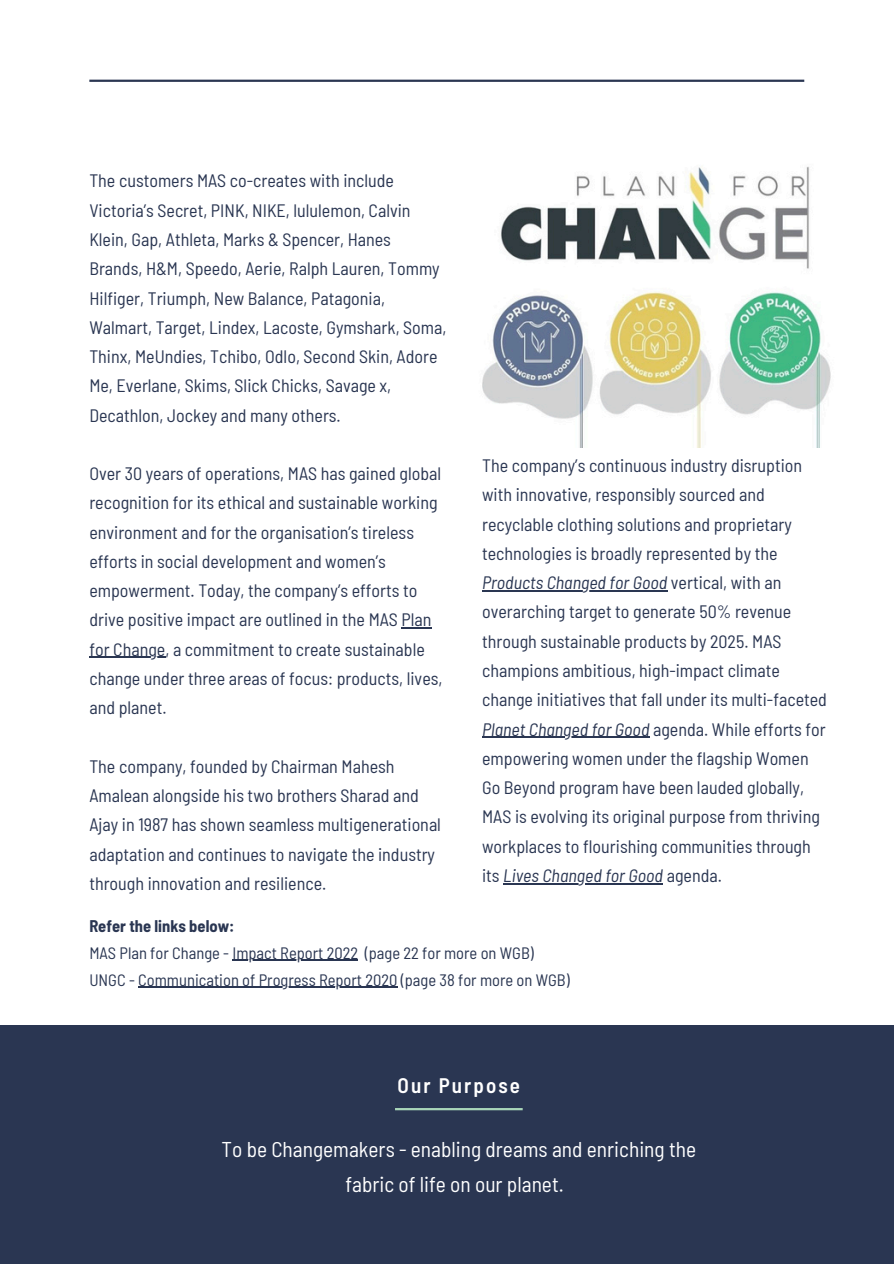
<style>
.page{position:relative;width:894px;height:1264px;background:#fff}
.page>*{position:absolute;margin:0;border:0;box-sizing:border-box;transform-origin:0 0}
.t1{font:semi-condensed 21.3px/35px "Barlow";color:#fff;text-align:center}
.t2{font:600 semi-condensed 21px "Barlow";letter-spacing:.095em;color:#fff}
.t3{font:semi-condensed 18px/29.2px "Barlow";color:#2a3652}
.t4{font:semi-condensed 16.5px/27px "Barlow";color:#2a3652}
.t5{font:700 semi-condensed 16.5px "Barlow";color:#2a3652}
.s1{font-style:italic}
</style>
<div class="page">
<div style="left:0;top:1025px;width:893px;height:238px;background:#2a3652"></div>
<img style="left:482px;top:166px;width:349px;height:281px">
<hr style="left:401px;top:627px;width:30px;height:1px;background:#2a3652">
<hr style="left:89px;top:657px;width:76px;height:1px;background:#2a3652">
<hr style="left:482px;top:590px;width:185px;height:1px;background:#2a3652">
<hr style="left:482px;top:736px;width:167px;height:1px;background:#2a3652">
<hr style="left:503px;top:883px;width:160px;height:1px;background:#2a3652">
<hr style="left:395px;top:1107px;width:127px;height:3px;background:#a9d6b9">
<hr style="left:89px;top:80px;width:715px;height:2px;background:#2a3652">
<hr style="left:232px;top:959px;width:126px;height:1px;background:#2a3652">
<hr style="left:138px;top:986px;width:259px;height:1px;background:#2a3652">
<p class="t3" style="left:89px;top:166px;width:358px">The customers MAS co-creates with include Victoria’s Secret, PINK, NIKE, lululemon, Calvin Klein, Gap, Athleta, Marks &amp; Spencer, Hanes Brands, H&amp;M, Speedo, Aerie, Ralph Lauren, Tommy Hilfiger, Triumph, New Balance, Patagonia, Walmart, Target, Lindex, Lacoste, Gymshark, Soma, Thinx, MeUndies, Tchibo, Odlo, Second Skin, Adore Me, Everlane, Skims, Slick Chicks, Savage x, Decathlon, Jockey and many others.</p>
<p class="t3" style="left:89px;top:458px;width:353px">Over 30 years of operations, MAS has gained global recognition for its ethical and sustainable working environment and for the organisation’s tireless efforts in social development and women’s empowerment. Today, the company’s efforts to drive positive impact are outlined in the MAS Plan</p>
<p class="t3" style="left:89px;top:634px;width:354px">for Change, a commitment to create sustainable change under three areas of focus: products, lives, and planet.</p>
<p class="t3" style="left:89px;top:751px;width:353px">The company, founded by Chairman Mahesh Amalean alongside his two brothers Sharad and Ajay in 1987 has shown seamless multigenerational adaptation and continues to navigate the industry through innovation and resilience.</p>
<p class="t3" style="left:482px;top:450px;width:321px">The company’s continuous industry disruption with innovative, responsibly sourced and recyclable clothing solutions and proprietary technologies is broadly represented by the</p>
<p class="t3" style="left:482px;top:567px;width:346px"><span class="s1">Products Changed for Good</span> vertical, with an overarching target to generate 50% revenue through sustainable products by 2025. MAS champions ambitious, high-impact climate change initiatives that fall under its multi-faceted</p>
<p class="t3" style="left:482px;top:713px;width:345px"><span class="s1">Planet Changed for Good</span> agenda. While efforts for empowering women under the flagship Women Go Beyond program have been lauded globally, MAS is evolving its original purpose from thriving workplaces to flourishing communities through its <span class="s1">Lives Changed for Good</span> agenda.</p>
<p class="t5" style="left:89px;top:915px;width:147px">Refer the links below:</p>
<p class="t4" style="left:89px;top:938px;width:482px">MAS Plan for Change - Impact Report 2022 (page 22 for more on WGB)<br>UNGC - Communication of Progress Report 2020 (page 38 for more on WGB)</p>
<h2 class="t2" style="left:397px;top:1071px;width:124px">Our Purpose</h2>
<h1 class="t1" style="left:221px;top:1130px;width:476px">To be Changemakers - enabling dreams and enriching the fabric of life on our planet.</h1>
</div>
